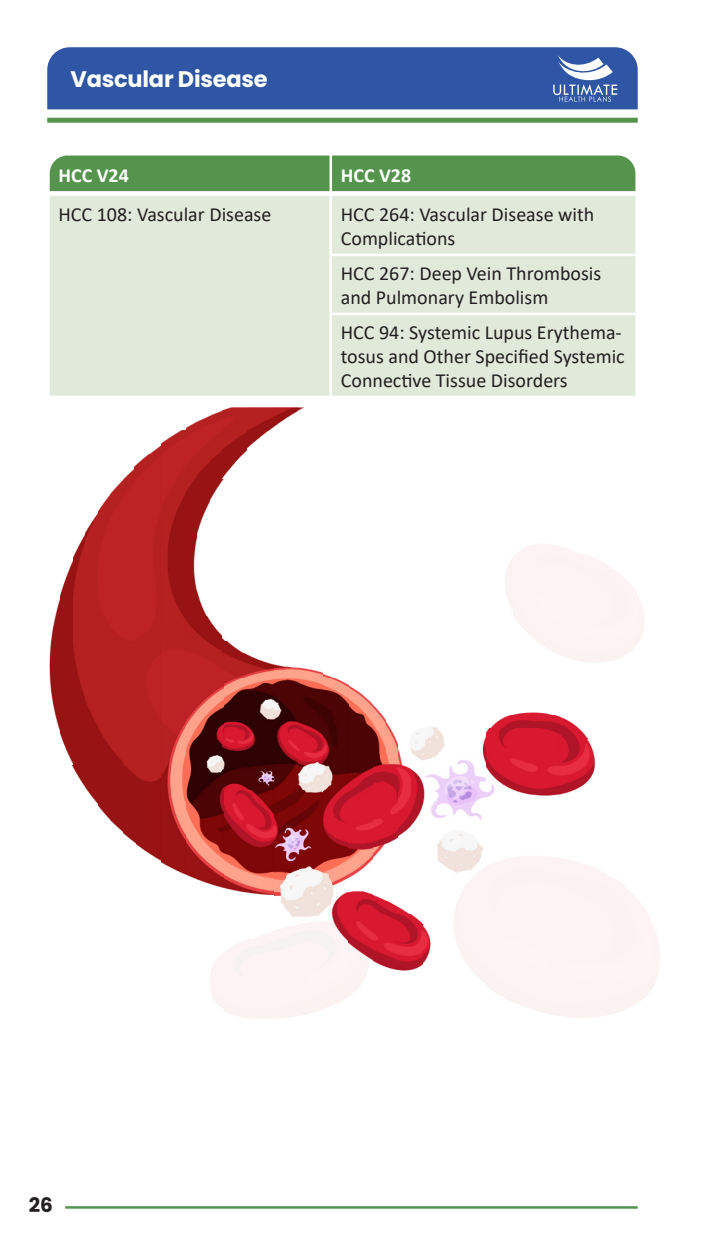
<style>
.page{position:relative;width:721px;height:1238px;background:#fff}
.page>*{position:absolute;margin:0;border:0;box-sizing:border-box;transform-origin:0 0}
.t1{font:700 22.5px "Poppins";letter-spacing:-.01em;color:#fff}
.t2{font:20px/24px "Calibri";color:#231f20}
.t3{font:700 20px "Calibri";color:#fff}
.t4{font:700 20px "Poppins";color:#231f20}
</style>
<div class="page">
<div style="left:47px;top:47px;width:591px;height:62px;background:#2e56a4"></div>
<svg style="left:553px;top:55px;width:64px;height:47px"></svg>
<div style="left:47px;top:118px;width:591px;height:5px;background:#54944d"></div>
<hr style="left:65px;top:1206px;width:573px;height:2px;background:#54944d">
<svg style="left:49px;top:155px;width:587px;height:37px;background:#5c9956"></svg>
<div style="left:50px;top:196px;width:585px;height:200px;background:#e1e9db"></div>
<hr style="left:330px;top:153px;width:2px;height:43px;background:#fff">
<hr style="left:330px;top:196px;width:2px;height:58px;background:#fff">
<hr style="left:330px;top:254px;width:308px;height:2px;background:#fff">
<hr style="left:330px;top:256px;width:2px;height:57px;background:#fff">
<hr style="left:330px;top:313px;width:308px;height:2px;background:#fff">
<hr style="left:330px;top:315px;width:2px;height:81px;background:#fff">
<img style="left:298px;top:667px;width:25px;height:349px">
<img style="left:323px;top:677px;width:25px;height:332px">
<img style="left:348px;top:684px;width:13px;height:312px">
<img style="left:361px;top:891px;width:13px;height:92px">
<img style="left:474px;top:731px;width:13px;height:254px">
<img style="left:374px;top:913px;width:50px;height:58px">
<img style="left:462px;top:760px;width:12px;height:212px">
<img style="left:424px;top:927px;width:7px;height:36px">
<img style="left:286px;top:666px;width:12px;height:251px">
<img style="left:273px;top:664px;width:13px;height:245px">
<img style="left:374px;top:900px;width:34px;height:13px">
<img style="left:223px;top:652px;width:50px;height:243px">
<svg style="left:374px;top:895px;width:12px;height:6px"></svg>
<img style="left:185px;top:615px;width:38px;height:273px">
<img style="left:160px;top:430px;width:25px;height:445px">
<img style="left:361px;top:693px;width:13px;height:177px">
<img style="left:437px;top:752px;width:25px;height:121px">
<img style="left:135px;top:454px;width:25px;height:407px">
<img style="left:374px;top:705px;width:12px;height:152px">
<img style="left:122px;top:466px;width:13px;height:377px">
<img style="left:386px;top:722px;width:13px;height:122px">
<img style="left:110px;top:481px;width:12px;height:351px">
<img style="left:399px;top:751px;width:12px;height:85px">
<img style="left:97px;top:494px;width:13px;height:326px">
<img style="left:411px;top:727px;width:26px;height:99px">
<img style="left:85px;top:514px;width:12px;height:289px">
<img style="left:487px;top:714px;width:101px;height:83px">
<img style="left:72px;top:534px;width:13px;height:253px">
<img style="left:587px;top:739px;width:9px;height:50px">
<img style="left:60px;top:562px;width:12px;height:200px">
<img style="left:436px;top:727px;width:9px;height:25px">
<img style="left:49px;top:599px;width:11px;height:132px">
<img style="left:515px;top:712px;width:35px;height:2px">
<svg style="left:323px;top:674px;width:9px;height:3px"></svg>
<img style="left:223px;top:640px;width:19px;height:12px">
<img style="left:185px;top:590px;width:22px;height:25px">
<img style="left:185px;top:421px;width:13px;height:169px">
<img style="left:198px;top:416px;width:12px;height:116px">
<img style="left:210px;top:410px;width:13px;height:90px">
<img style="left:223px;top:407px;width:12px;height:71px">
<img style="left:235px;top:407px;width:13px;height:56px">
<svg style="left:150px;top:446px;width:10px;height:8px"></svg>
<img style="left:248px;top:407px;width:12px;height:41px">
<img style="left:260px;top:407px;width:13px;height:31px">
<img style="left:273px;top:407px;width:25px;height:21px">
<svg style="left:298px;top:407px;width:6px;height:4px"></svg>
<p class="t1" style="left:71px;top:66px;width:199px">Vascular Disease</p>
<p class="t3" style="left:58px;top:161px;width:72px">HCC V24</p>
<p class="t3" style="left:341px;top:161px;width:72px">HCC V28</p>
<p class="t2" style="left:58px;top:202px;width:214px">HCC 108: Vascular Disease</p>
<p class="t2" style="left:341px;top:202px;width:255px">HCC 264: Vascular Disease with<br>Complications</p>
<p class="t2" style="left:341px;top:261px;width:262px">HCC 267: Deep Vein Thrombosis and Pulmonary Embolism</p>
<p class="t2" style="left:341px;top:320px;width:285px">HCC 94: Systemic Lupus Erythema&shy;tosus and Other Specified Systemic<br>Connective Tissue Disorders</p>
<p class="t4" style="left:29px;top:1193px;width:26px">26</p>
</div>
